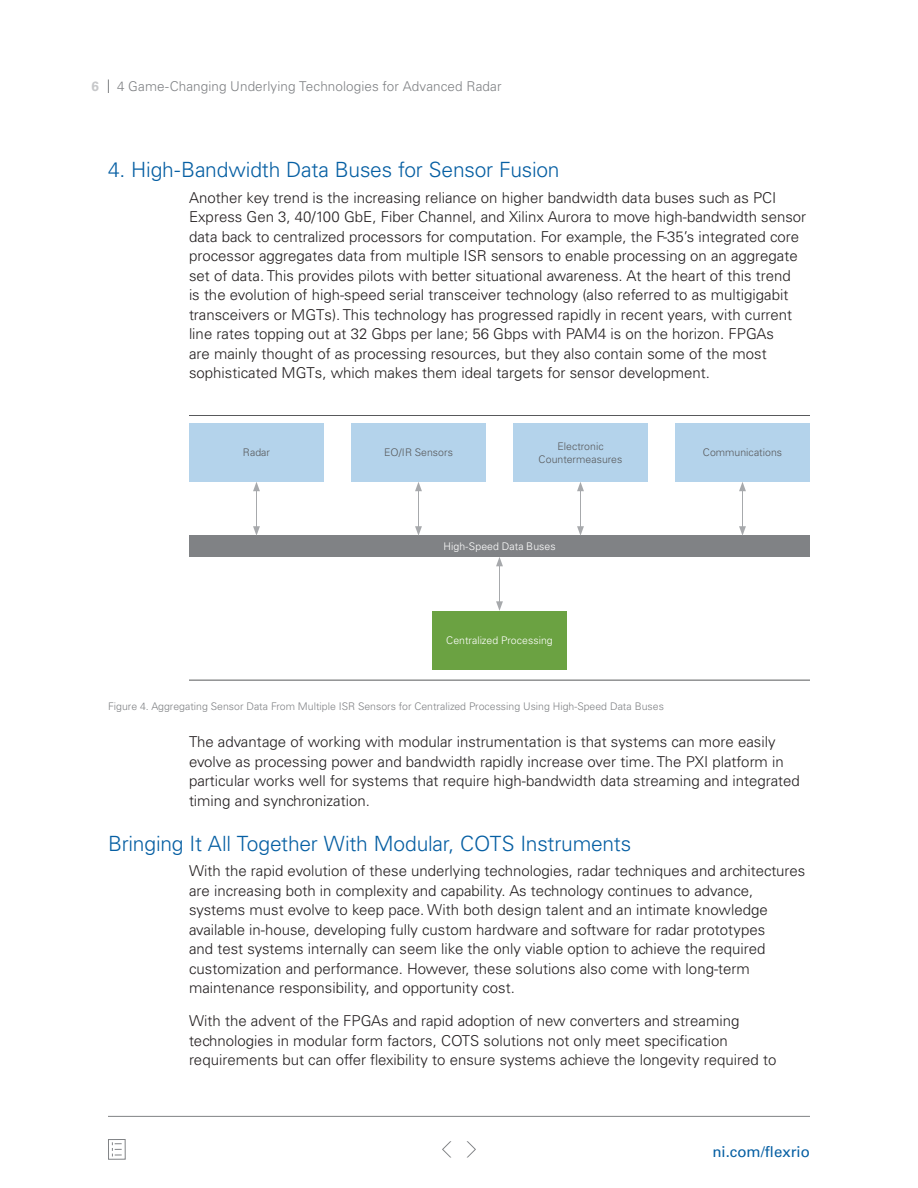
<style>
.page{position:relative;width:918px;height:1188px;background:#fff}
.page>*{position:absolute;margin:0;border:0;box-sizing:border-box;transform-origin:0 0}
.Header_1{font:300 21px "Univers LT Std";letter-spacing:-.01em;color:#065fa3}
.Body_Text{font:300 15px/19.5px "Univers LT Std";color:#231f20}
.t1{font:15px "Univers LT Std";color:#065fa3}
.Running_Head{font:300 13.5px "Univers LT Std";letter-spacing:.005em;color:#808285}
.t2{font:700 13.5px "Univers LT Std";color:#c7c8ca}
.t3{font:300 10.5px "Univers LT Std";color:#808285}
.IL_Block_Text_Gray{font:300 10.5px/13.5px "Univers LT Std";letter-spacing:.005em;color:#58595b;text-align:center}
.IL_Block_Text_White{font:300 10.5px "Univers LT Std";letter-spacing:.005em;color:#fff}
</style>
<div class="page">
<hr style="left:108px;top:1116px;width:702px;height:1px;background:#808285">
<div style="left:108px;top:1139px;width:18px;height:21px;border:1px solid #808285"></div>
<svg style="left:112px;top:1142px;width:10px;height:14px"></svg>
<svg style="left:108px;top:80px;width:1px;height:13px"></svg>
<svg style="left:442px;top:1141px;width:9px;height:16px"></svg>
<svg style="left:467px;top:1141px;width:9px;height:16px"></svg>
<hr style="left:189px;top:680px;width:621px;height:1px;background:#58595b">
<hr style="left:189px;top:415px;width:621px;height:1px;background:#58595b">
<div style="left:189px;top:423px;width:135px;height:59px;background:#b4d3eb"></div>
<div style="left:432px;top:611px;width:135px;height:58px;background:#6ba242"></div>
<div style="left:351px;top:423px;width:135px;height:59px;background:#b4d3eb"></div>
<div style="left:513px;top:423px;width:135px;height:59px;background:#b4d3eb"></div>
<div style="left:675px;top:423px;width:135px;height:59px;background:#b4d3eb"></div>
<div style="left:189px;top:536px;width:621px;height:21px;background:#808285"></div>
<hr style="left:256px;top:489px;width:1px;height:40px;background:#a7a9ac">
<svg style="left:253px;top:526px;width:7px;height:10px"></svg>
<svg style="left:253px;top:482px;width:7px;height:9px"></svg>
<hr style="left:418px;top:489px;width:1px;height:40px;background:#a7a9ac">
<svg style="left:415px;top:526px;width:7px;height:10px"></svg>
<svg style="left:415px;top:482px;width:7px;height:9px"></svg>
<hr style="left:580px;top:489px;width:1px;height:40px;background:#a7a9ac">
<svg style="left:577px;top:526px;width:7px;height:10px"></svg>
<svg style="left:577px;top:482px;width:7px;height:9px"></svg>
<hr style="left:499px;top:564px;width:1px;height:40px;background:#a7a9ac">
<svg style="left:496px;top:601px;width:7px;height:10px"></svg>
<svg style="left:496px;top:557px;width:7px;height:9px"></svg>
<hr style="left:742px;top:489px;width:1px;height:40px;background:#a7a9ac">
<svg style="left:739px;top:526px;width:7px;height:10px"></svg>
<svg style="left:739px;top:482px;width:7px;height:9px"></svg>
<p class="t2" style="left:91px;top:78px;width:9px">6</p>
<p class="Running_Head" style="left:117px;top:78px;width:386px">4 Game-Changing Underlying Technologies for Advanced Radar</p>
<p class="Header_1" style="left:108px;top:157px;width:453px">4. High-Bandwidth Data Buses for Sensor Fusion</p>
<p class="Body_Text" style="left:189px;top:188px;width:619px">Another key trend is the increasing reliance on higher bandwidth data buses such as PCI Express Gen 3, 40/100 GbE, Fiber Channel, and Xilinx Aurora to move high-bandwidth sensor data back to centralized processors for computation. For example, the F-35’s integrated core processor aggregates data from multiple ISR sensors to enable processing on an aggregate set of data. This provides pilots with better situational awareness. At the heart of this trend<br>is the evolution of high-speed serial transceiver technology (also referred to as multigigabit transceivers or MGTs). This technology has progressed rapidly in recent years, with current line rates topping out at 32 Gbps per lane; 56 Gbps with PAM4 is on the horizon. FPGAs<br>are mainly thought of as processing resources, but they also contain some of the most sophisticated MGTs, which makes them ideal targets for sensor development.</p>
<p class="IL_Block_Text_Gray" style="left:243px;top:446px;width:29px">Radar</p>
<p class="IL_Block_Text_Gray" style="left:384px;top:446px;width:70px">EO/IR Sensors</p>
<p class="IL_Block_Text_Gray" style="left:539px;top:439px;width:85px">Electronic<br>Countermeasures</p>
<p class="IL_Block_Text_Gray" style="left:703px;top:446px;width:81px">Communications</p>
<p class="IL_Block_Text_White" style="left:443px;top:540px;width:114px">High-Speed Data Buses</p>
<p class="IL_Block_Text_White" style="left:446px;top:634px;width:108px">Centralized Processing</p>
<p class="t3" style="left:108px;top:700px;width:557px">Figure 4. Aggregating Sensor Data From Multiple ISR Sensors for Centralized Processing Using High-Speed Data Buses</p>
<p class="Body_Text" style="left:189px;top:732px;width:612px">The advantage of working with modular instrumentation is that systems can more easily evolve as processing power and bandwidth rapidly increase over time. The PXI platform in particular works well for systems that require high-bandwidth data streaming and integrated timing and synchronization.</p>
<p class="Header_1" style="left:108px;top:831px;width:525px">Bringing It All Together With Modular, COTS Instruments</p>
<p class="Body_Text" style="left:189px;top:861px;width:618px">With the rapid evolution of these underlying technologies, radar techniques and architectures are increasing both in complexity and capability. As technology continues to advance, systems must evolve to keep pace. With both design talent and an intimate knowledge available in-house, developing fully custom hardware and software for radar prototypes<br>and test systems internally can seem like the only viable option to achieve the required customization and performance. However, these solutions also come with long-term maintenance responsibility, and opportunity cost.</p>
<p class="Body_Text" style="left:189px;top:1011px;width:589px">With the advent of the FPGAs and rapid adoption of new converters and streaming technologies in modular form factors, COTS solutions not only meet specification requirements but can offer flexibility to ensure systems achieve the longevity required to</p>
<p class="t1" style="left:712px;top:1143px;width:99px">ni.com/flexrio</p>
</div>
